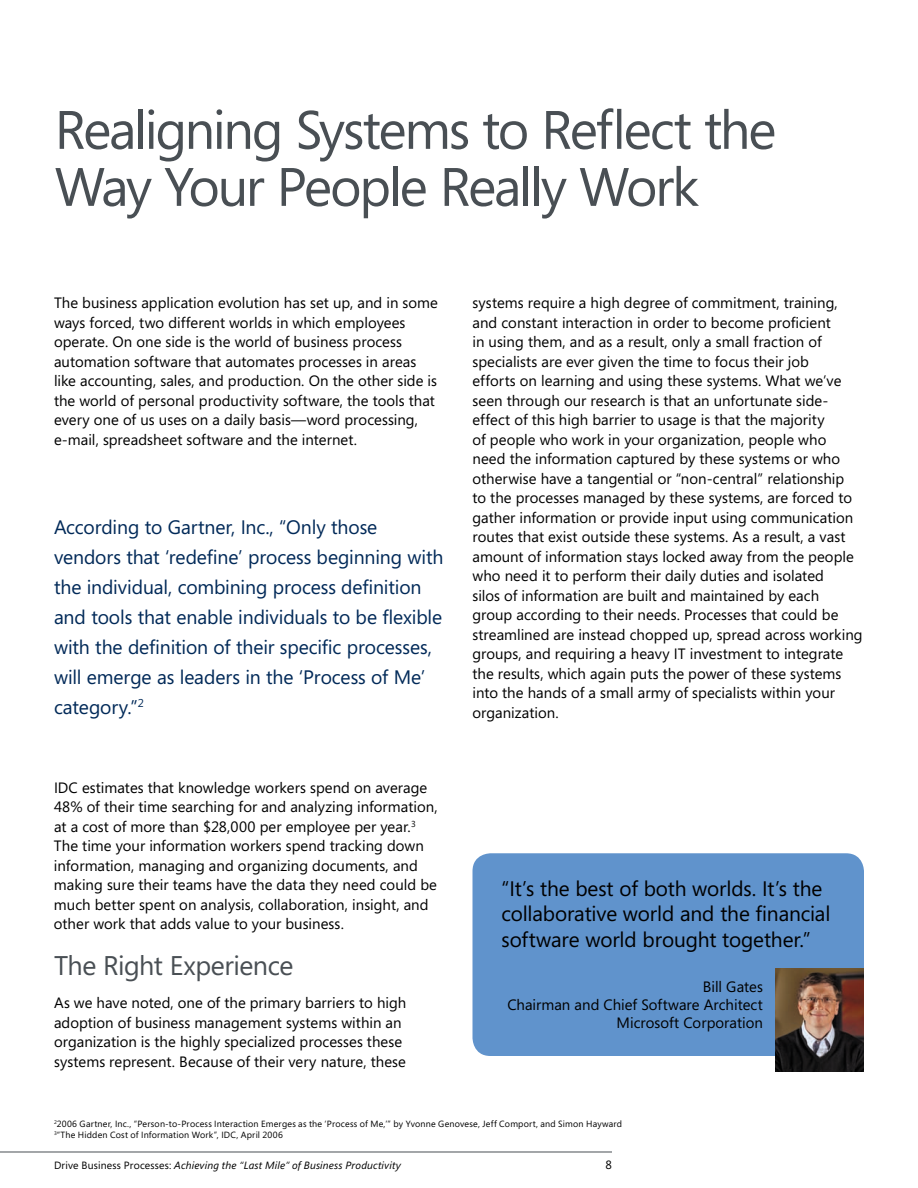
<style>
.page{position:relative;width:918px;height:1188px;background:#fff}
.page>*{position:absolute;margin:0;border:0;box-sizing:border-box;transform-origin:0 0}
.t1{font:54px/57px "Segoe";letter-spacing:-.04em;color:#494f54}
.t2{font:27px "Segoe";letter-spacing:-.015em;color:#494f54}
.t3{font:21px/25.2px "Segoe";letter-spacing:-.005em;color:#000}
.t4{font:19.5px/30px "Segoe";letter-spacing:-.005em;color:#002958}
.t5{font:15px/19.5px "Segoe";color:#000}
.t6{font:12px "Segoe";color:#000}
.t7{font:italic 10.5px "Segoe";letter-spacing:.015em;color:#000}
.t8{font:9px/10.8px "Segoe";letter-spacing:.02em;color:#000}
.s1{font-style:normal}
</style>
<div class="page">
<hr style="left:0;top:1152px;width:612px;height:1px;background:#494f54">
<div style="left:472px;top:853px;width:392px;height:203px;background:#6093cc;border-radius:18px"></div>
<img style="left:776px;top:968px;width:88px;height:104px">
<p class="t1" style="left:55px;top:100px;width:723px">Realigning Systems to Reflect the<br>Way Your People Really Work</p>
<p class="t5" style="left:54px;top:293px;width:385px">The business application evolution has set up, and in some ways forced, two different worlds in which employees operate. On one side is the world of business process automation software that automates processes in areas like accounting, sales, and production. On the other side is the world of personal productivity software, the tools that every one of us uses on a daily basis—word processing, e-mail, spreadsheet software and the internet.</p>
<p class="t4" style="left:54px;top:511px;width:391px">According to Gartner, Inc., “Only those vendors that ‘redefine’ process beginning with the individual, combining process definition and tools that enable individuals to be flexible with the definition of their specific processes, will emerge as leaders in the ‘Process of Me’ category.”<sup>2</sup></p>
<p class="t5" style="left:54px;top:777px;width:385px">IDC estimates that knowledge workers spend on average 48% of their time searching for and analyzing information, at a cost of more than $28,000 per employee per year.<sup>3<br></sup>The time your information workers spend tracking down information, managing and organizing documents, and making sure their teams have the data they need could be much better spent on analysis, collaboration, insight, and other work that adds value to your business.</p>
<p class="t2" style="left:54px;top:947px;width:241px">The Right Experience</p>
<p class="t5" style="left:54px;top:993px;width:354px">As we have noted, one of the primary barriers to high adoption of business management systems within an organization is the highly specialized processes these systems represent. Because of their very nature, these</p>
<p class="t5" style="left:472px;top:293px;width:392px">systems require a high degree of commitment, training, and constant interaction in order to become proficient<br>in using them, and as a result, only a small fraction of specialists are ever given the time to focus their job<br>efforts on learning and using these systems. What we’ve seen through our research is that an unfortunate side&shy;effect of this high barrier to usage is that the majority<br>of people who work in your organization, people who need the information captured by these systems or who otherwise have a tangential or “non-central” relationship<br>to the processes managed by these systems, are forced to gather information or provide input using communication routes that exist outside these systems. As a result, a vast amount of information stays locked away from the people who need it to perform their daily duties and isolated<br>silos of information are built and maintained by each group according to their needs. Processes that could be streamlined are instead chopped up, spread across working groups, and requiring a heavy IT investment to integrate the results, which again puts the power of these systems into the hands of a small army of specialists within your organization.</p>
<p class="t3" style="left:502px;top:876px;width:330px">“It’s the best of both worlds. It’s the collaborative world and the financial software world brought together.”</p>
<p class="t5" style="left:507px;top:977px;width:257px;line-height:18px;text-align:right">Bill Gates<br>Chairman and Chief Software Architect<br>Microsoft Corporation</p>
<p class="t8" style="left:54px;top:1118px;width:570px"><sup>2</sup>2006 Gartner, Inc., “Person-to-Process Interaction Emerges as the ‘Process of Me,’” by Yvonne Genovese, Jeff Comport, and Simon Hayward<br><sup>3</sup>“The Hidden Cost of Information Work”, IDC, April 2006</p>
<p class="t7" style="left:54px;top:1158px;width:349px"><span class="s1">Drive Business Processes:</span> Achieving the “Last Mile” of Business Productivity</p>
<p class="t6" style="left:606px;top:1157px;width:8px">8</p>
</div>
